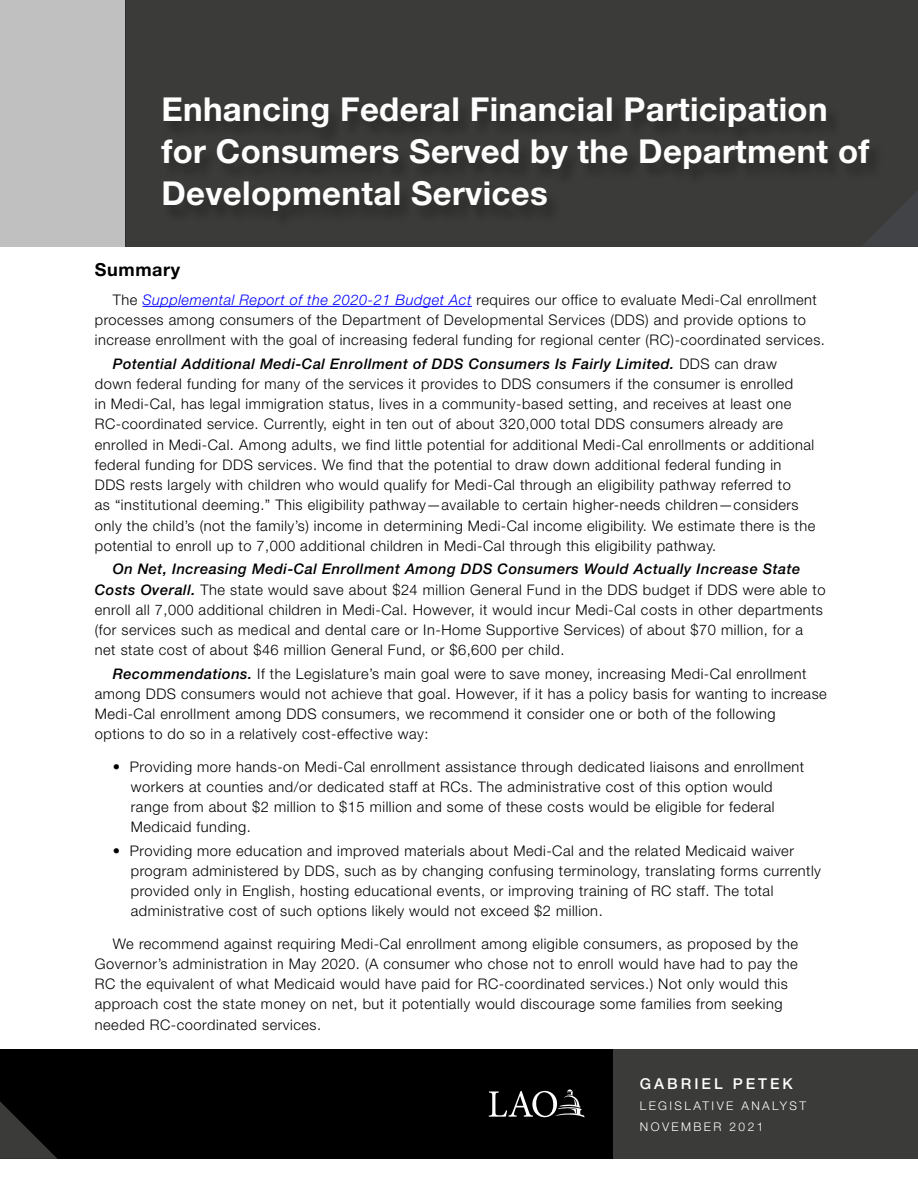
<style>
.page{position:relative;width:918px;height:1188px;background:#fff}
.page>*{position:absolute;margin:0;border:0;box-sizing:border-box;transform-origin:0 0}
.t1{font:700 33px/42px "Helvetica Neue LT";letter-spacing:.01em;color:#fff}
.t2{font:700 18px "Helvetica Neue LT";letter-spacing:.035em;color:#000}
.t3{font:500 15px "Helvetica Neue LT";letter-spacing:.2em;color:#fff}
.t4{font:300 14.7px/20.2px "Helvetica Neue LT";letter-spacing:.035em;color:#000}
.t5{font:300 12px/21px "Helvetica Neue LT";letter-spacing:.2em;color:#fff}
.s1{font-style:italic;color:#00f}
.s2{font-weight:500;font-style:italic}
.s3{font-weight:500}
</style>
<div class="page">
<hr style="left:142px;top:306px;width:330px;height:1px;background:#00f">
<div style="left:125px;top:0;width:793px;height:247px;background:#3b3b39"></div>
<div style="left:613px;top:1049px;width:305px;height:110px;background:#3b3b39"></div>
<div style="left:0;top:1049px;width:613px;height:110px;background:#000"></div>
<svg style="left:489px;top:1089px;width:96px;height:28px"></svg>
<svg style="left:0;top:1101px;width:57px;height:58px"></svg>
<div style="left:0;top:0;width:125px;height:247px;background:#c0c0c0"></div>
<svg style="left:863px;top:191px;width:55px;height:55px"></svg>
<div style="left:161px;top:99px;width:724px;height:130px;background:#393937"></div>
<h1 class="t1" style="left:161px;top:87px;width:710px">Enhancing Federal Financial Participation for Consumers Served by the Department of<br>Developmental Services</h1>
<p class="t2" style="left:95px;top:258px;width:87px">Summary</p>
<p class="t4" style="left:95px;top:289px;width:732px;text-indent:18px">The <span class="s1">Supplemental Report of the 2020-21 Budget Act</span> requires our office to evaluate Medi-Cal enrollment processes among consumers of the Department of Developmental Services (DDS) and provide options to increase enrollment with the goal of increasing federal funding for regional center (RC)-coordinated services.</p>
<p class="t4" style="left:95px;top:353px;width:722px;text-indent:18px"><span class="s2">Potential Additional Medi-Cal Enrollment of DDS Consumers Is Fairly Limited.</span> DDS can draw down federal funding for many of the services it provides to DDS consumers if the consumer is enrolled<br>in Medi-Cal, has legal immigration status, lives in a community-based setting, and receives at least one RC-coordinated service. Currently, eight in ten out of about 320,000 total DDS consumers already are enrolled in Medi-Cal. Among adults, we find little potential for additional Medi-Cal enrollments or additional federal funding for DDS services. We find that the potential to draw down additional federal funding in DDS rests largely with children who would qualify for Medi-Cal through an eligibility pathway referred to<br>as “institutional deeming.” This eligibility pathway—available to certain higher-needs children—considers only the child’s (not the family’s) income in determining Medi-Cal income eligibility. We estimate there is the potential to enroll up to 7,000 additional children in Medi-Cal through this eligibility pathway.</p>
<p class="t4" style="left:95px;top:559px;width:732px;text-indent:18px"><span class="s2">On Net, Increasing Medi-Cal Enrollment Among DDS Consumers Would Actually Increase State Costs Overall.</span> The state would save about $24 million General Fund in the DDS budget if DDS were able to enroll all 7,000 additional children in Medi-Cal. However, it would incur Medi-Cal costs in other departments (for services such as medical and dental care or In-Home Supportive Services) of about $70 million, for a net state cost of about $46 million General Fund, or $6,600 per child.</p>
<p class="t4" style="left:95px;top:663px;width:734px;text-indent:18px"><span class="s2">Recommendations.</span> If the Legislature’s main goal were to save money, increasing Medi-Cal enrollment among DDS consumers would not achieve that goal. However, if it has a policy basis for wanting to increase Medi-Cal enrollment among DDS consumers, we recommend it consider one or both of the following options to do so in a relatively cost-effective way:</p>
<p class="t4" style="left:131px;top:756px;width:675px;text-indent:-18px"><span class="s3">•</span> Providing more hands-on Medi-Cal enrollment assistance through dedicated liaisons and enrollment workers at counties and/or dedicated staff at RCs. The administrative cost of this option would range from about $2 million to $15 million and some of these costs would be eligible for federal Medicaid funding.</p>
<p class="t4" style="left:131px;top:840px;width:692px;text-indent:-18px"><span class="s3">•</span> Providing more education and improved materials about Medi-Cal and the related Medicaid waiver program administered by DDS, such as by changing confusing terminology, translating forms currently provided only in English, hosting educational events, or improving training of RC staff. The total administrative cost of such options likely would not exceed $2 million.</p>
<p class="t4" style="left:95px;top:933px;width:705px;text-indent:18px">We recommend against requiring Medi-Cal enrollment among eligible consumers, as proposed by the Governor’s administration in May 2020. (A consumer who chose not to enroll would have had to pay the RC the equivalent of what Medicaid would have paid for RC-coordinated services.) Not only would this approach cost the state money on net, but it potentially would discourage some families from seeking needed RC-coordinated services.</p>
<p class="t3" style="left:640px;top:1075px;width:154px">GABRIEL PETEK</p>
<p class="t5" style="left:640px;top:1095px;width:168px">LEGISLATIVE ANALYST<br>NOVEMBER 2021</p>
</div>
